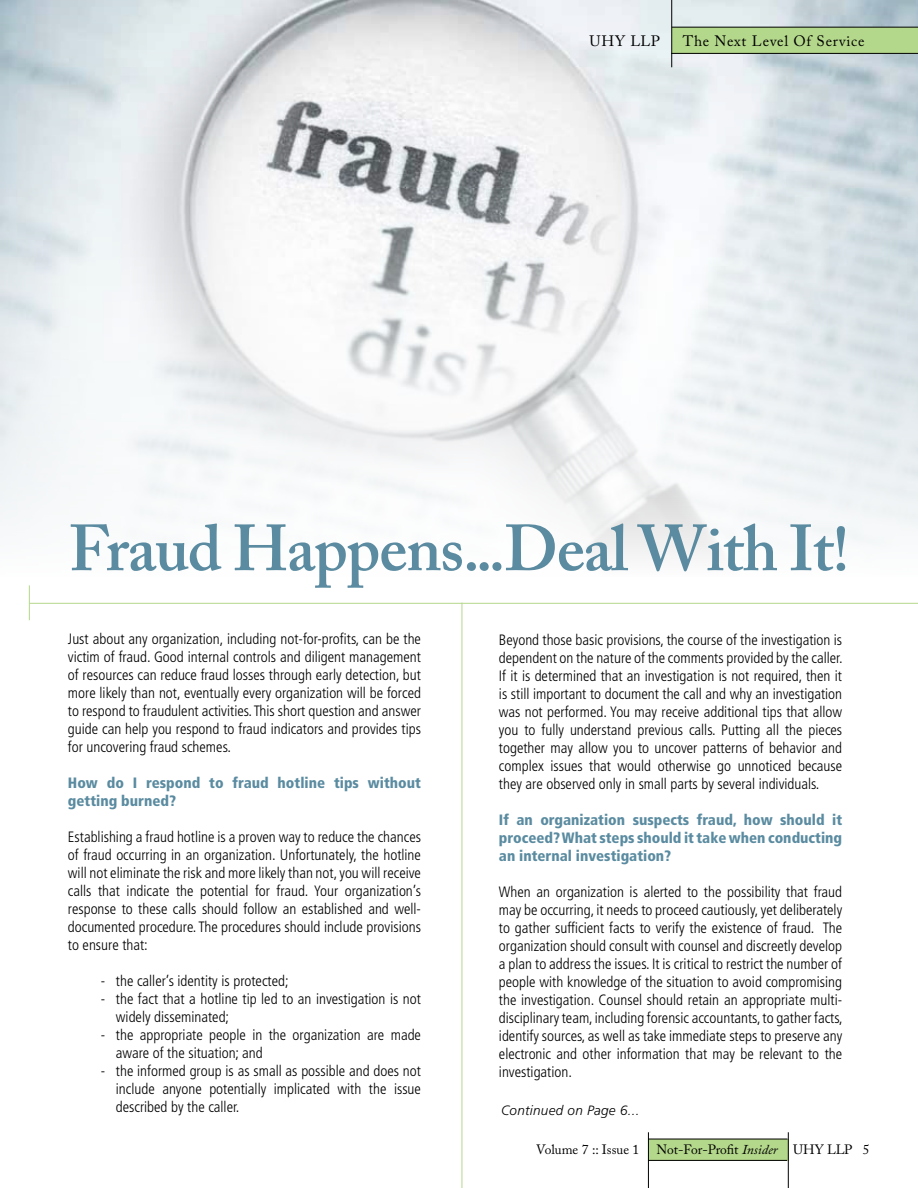
<style>
.page{position:relative;width:918px;height:1188px;background:#fff}
.page>*{position:absolute;margin:0;border:0;box-sizing:border-box;transform-origin:0 0}
.t1{font:600 64.5px "Adobe Caslon Pro";letter-spacing:-.02em;color:#5a8ba0}
.t2{font:300 condensed 15px/18px "Frutiger";color:#000;text-align:justify}
.t3{font:900 condensed 15px/18px "Frutiger";color:#5a8ba0}
.t4{font:15px "Adobe Caslon Pro";letter-spacing:.05em;color:#000}
.t5{font:13.5px "Adobe Caslon Pro";color:#000}
.t6{font:italic 300 13.5px "Frutiger";letter-spacing:.02em;color:#000}
.s1{font-style:italic}
</style>
<div class="page">
<img style="left:0;top:0;width:918px;height:556px">
<div style="left:672px;top:27px;width:246px;height:27px;background:#b4d88b"></div>
<hr style="left:671px;top:0;width:1px;height:67px;background:#000">
<hr style="left:672px;top:27px;width:246px;height:1px;background:#000">
<hr style="left:671px;top:53px;width:247px;height:1px;background:#000">
<hr style="left:462px;top:603px;width:1px;height:585px;background:#b4d88b">
<div style="left:648px;top:1139px;width:140px;height:21px;background:#b4d88b"></div>
<hr style="left:648px;top:1132px;width:1px;height:56px;background:#000">
<hr style="left:788px;top:1132px;width:1px;height:56px;background:#000">
<hr style="left:648px;top:1139px;width:140px;height:1px;background:#000">
<hr style="left:648px;top:1160px;width:139px;height:1px;background:#000">
<hr style="left:29px;top:603px;width:889px;height:1px;background:#b4d88b">
<hr style="left:29px;top:585px;width:1px;height:35px;background:#b4d88b">
<p class="t4" style="left:590px;top:32px;width:72px">UHY LLP</p>
<p class="t4" style="left:683px;top:32px;width:183px">The Next Level Of Service</p>
<h1 class="t1" style="left:69px;top:510px;width:782px">Fraud Happens...Deal With It!</h1>
<p class="t2" style="left:68px;top:630px;width:355px">Just about any organization, including not-for-profits, can be the victim of fraud. Good internal controls and diligent management of resources can reduce fraud losses through early detection, but more likely than not, eventually every organization will be forced to respond to fraudulent activities. This short question and answer guide can help you respond to fraud indicators and provides tips for uncovering fraud schemes.</p>
<p class="t3" style="left:68px;top:774px;width:355px">How do I respond to fraud hotline tips without getting burned?</p>
<p class="t2" style="left:68px;top:828px;width:355px">Establishing a fraud hotline is a proven way to reduce the chances of fraud occurring in an organization. Unfortunately, the hotline will not eliminate the risk and more likely than not, you will receive calls that indicate the potential for fraud. Your organization’s response to these calls should follow an established and well&shy;documented procedure. The procedures should include provisions to ensure that:</p>
<p class="t2" style="left:101px;top:972px;width:189px">- the caller’s identity is protected;</p>
<p class="t2" style="left:116px;top:990px;width:307px;text-indent:-15px">- the fact that a hotline tip led to an investigation is not widely disseminated;</p>
<p class="t2" style="left:116px;top:1026px;width:307px;text-indent:-15px">- the appropriate people in the organization are made aware of the situation; and</p>
<p class="t2" style="left:116px;top:1062px;width:307px;text-indent:-15px">- the informed group is as small as possible and does not include anyone potentially implicated with the issue described by the caller.</p>
<p class="t2" style="left:499px;top:631px;width:345px">Beyond those basic provisions, the course of the investigation is dependent on the nature of the comments provided by the caller.<br>If it is determined that an investigation is not required, then it is still important to document the call and why an investigation was not performed. You may receive additional tips that allow you to fully understand previous calls. Putting all the pieces together may allow you to uncover patterns of behavior and complex issues that would otherwise go unnoticed because they are observed only in small parts by several individuals.</p>
<p class="t3" style="left:499px;top:811px;width:345px;text-align:justify">If an organization suspects fraud, how should it proceed? What steps should it take when conducting an internal investigation?</p>
<p class="t2" style="left:499px;top:883px;width:345px">When an organization is alerted to the possibility that fraud may be occurring, it needs to proceed cautiously, yet deliberately to gather sufficient facts to verify the existence of fraud. The organization should consult with counsel and discreetly develop a plan to address the issues. It is critical to restrict the number of people with knowledge of the situation to avoid compromising the investigation. Counsel should retain an appropriate multi&shy;disciplinary team, including forensic accountants, to gather facts, identify sources, as well as take immediate steps to preserve any electronic and other information that may be relevant to the investigation.</p>
<p class="t6" style="left:501px;top:1102px;width:140px">Continued on Page 6...</p>
<p class="t5" style="left:536px;top:1142px;width:104px">Volume 7 :: Issue 1</p>
<p class="t5" style="left:656px;top:1142px;width:215px">Not-For-Profit <span class="s1">Insider</span> UHY LLP 5</p>
</div>
